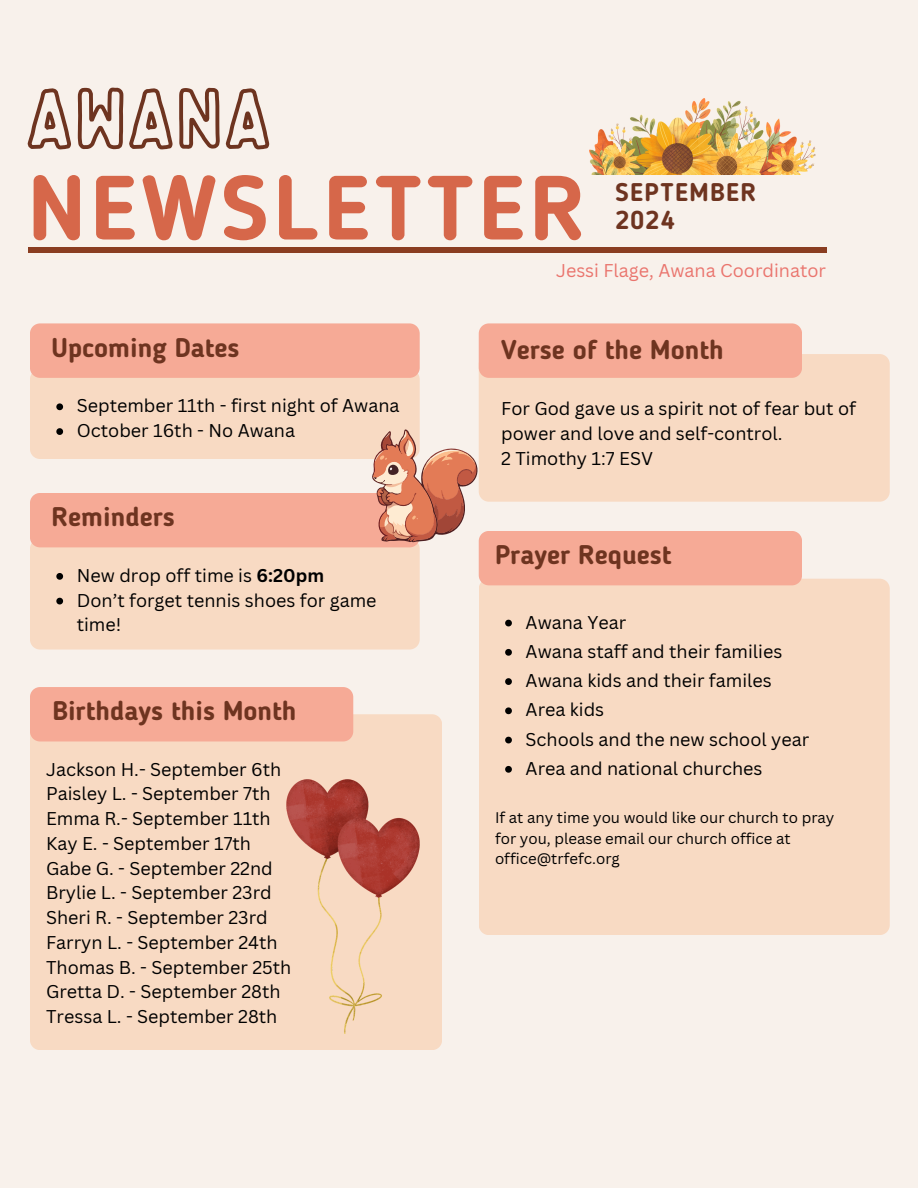
<style>
.page{position:relative;width:918px;height:1188px;background:#f8f1eb}
.page>*{position:absolute;margin:0;border:0;box-sizing:border-box;transform-origin:0 0}
.t1{font:700 90.3px "Blogger Sans";letter-spacing:.05em;color:#d6674a}
.t2{font:700 26.85px "Blogger Sans";color:#6e3420}
.t3{font:700 25.35px "Blogger Sans";letter-spacing:.05em;color:#6e3420}
.t4{font:18px/24.8px "Canva Sans";color:#000}
.t5{font:18px "Canva Sans";color:#ea756e}
.t6{font:15px/20.2px "Canva Sans";color:#000}
.s1{font-weight:700}
</style>
<div class="page">
<div style="left:28px;top:248px;width:798px;height:5px;background:#8a3d21"></div>
<div style="left:802px;top:354px;width:88px;height:148px;background:#f8dac3"></div>
<div style="left:479px;top:579px;width:410px;height:356px;background:#f8dac3"></div>
<svg style="left:27px;top:87px;width:243px;height:63px"></svg>
<img style="left:590px;top:98px;width:226px;height:77px">
<div style="left:30px;top:714px;width:412px;height:336px;background:#f8dac3"></div>
<div style="left:30px;top:687px;width:323px;height:54px;background:#f6aa96"></div>
<img style="left:287px;top:780px;width:133px;height:254px">
<svg style="left:505px;top:678px;width:7px;height:7px"></svg>
<svg style="left:505px;top:707px;width:7px;height:7px"></svg>
<svg style="left:505px;top:737px;width:7px;height:6px"></svg>
<svg style="left:505px;top:766px;width:7px;height:7px"></svg>
<svg style="left:30px;top:323px;width:772px;height:333px"></svg>
<h1 class="t1" style="left:28px;top:171px;width:559px">NEWSLETTER</h1>
<p class="t3" style="left:616px;top:182px;width:142px">SEPTEMBER</p>
<p class="t3" style="left:616px;top:210px;width:60px">2024</p>
<h4 class="t5" style="left:556px;top:258px;width:272px">Jessi Flage, Awana Coordinator</h4>
<p class="t2" style="left:52px;top:336px;width:189px">Upcoming Dates</p>
<h4 class="t2" style="left:501px;top:338px;width:224px">Verse of the Month</h4>
<h3 class="t4" style="left:77px;top:393px;width:324px">September 11th - first night of Awana</h3>
<h5 class="t4" style="left:77px;top:418px;width:220px">October 16th - No Awana</h5>
<p class="t2" style="left:52px;top:506px;width:125px">Reminders</p>
<p class="t4" style="left:77px;top:563px;width:249px">New drop off time is <span class="s1">6:20pm</span></p>
<p class="t4" style="left:77px;top:587px;width:301px">Don’t forget tennis shoes for game time!</p>
<p class="t2" style="left:52px;top:700px;width:246px">Birthdays this Month</p>
<p class="t4" style="left:46px;top:756px;width:247px">Jackson H.- September 6th<br>Paisley L. - September 7th<br>Emma R.- September 11th<br>Kay E. - September 17th<br>Gabe G. - September 22nd<br>Brylie L. - September 23rd<br>Sheri R. - September 23rd<br>Farryn L. - September 24th<br>Thomas B. - September 25th<br>Gretta D. - September 28th<br>Tressa L. - September 28th</p>
<p class="t4" style="left:501px;top:396px;width:356px">For God gave us a spirit not of fear but of power and love and self-control.<br>2 Timothy 1:7 ESV</p>
<p class="t2" style="left:495px;top:544px;width:178px">Prayer Request</p>
<p class="t4" style="left:526px;top:609px;width:102px">Awana Year</p>
<h5 class="t4" style="left:526px;top:639px;width:258px">Awana staff and their families</h5>
<h4 class="t4" style="left:526px;top:668px;width:248px">Awana kids and their familes</h4>
<h5 class="t4" style="left:526px;top:697px;width:80px">Area kids</h5>
<h4 class="t4" style="left:526px;top:726px;width:285px">Schools and the new school year</h4>
<p class="t4" style="left:526px;top:756px;width:238px">Area and national churches</p>
<p class="t6" style="left:495px;top:807px;width:341px">If at any time you would like our church to pray for you, please email our church office at office@trfefc.org</p>
</div>
